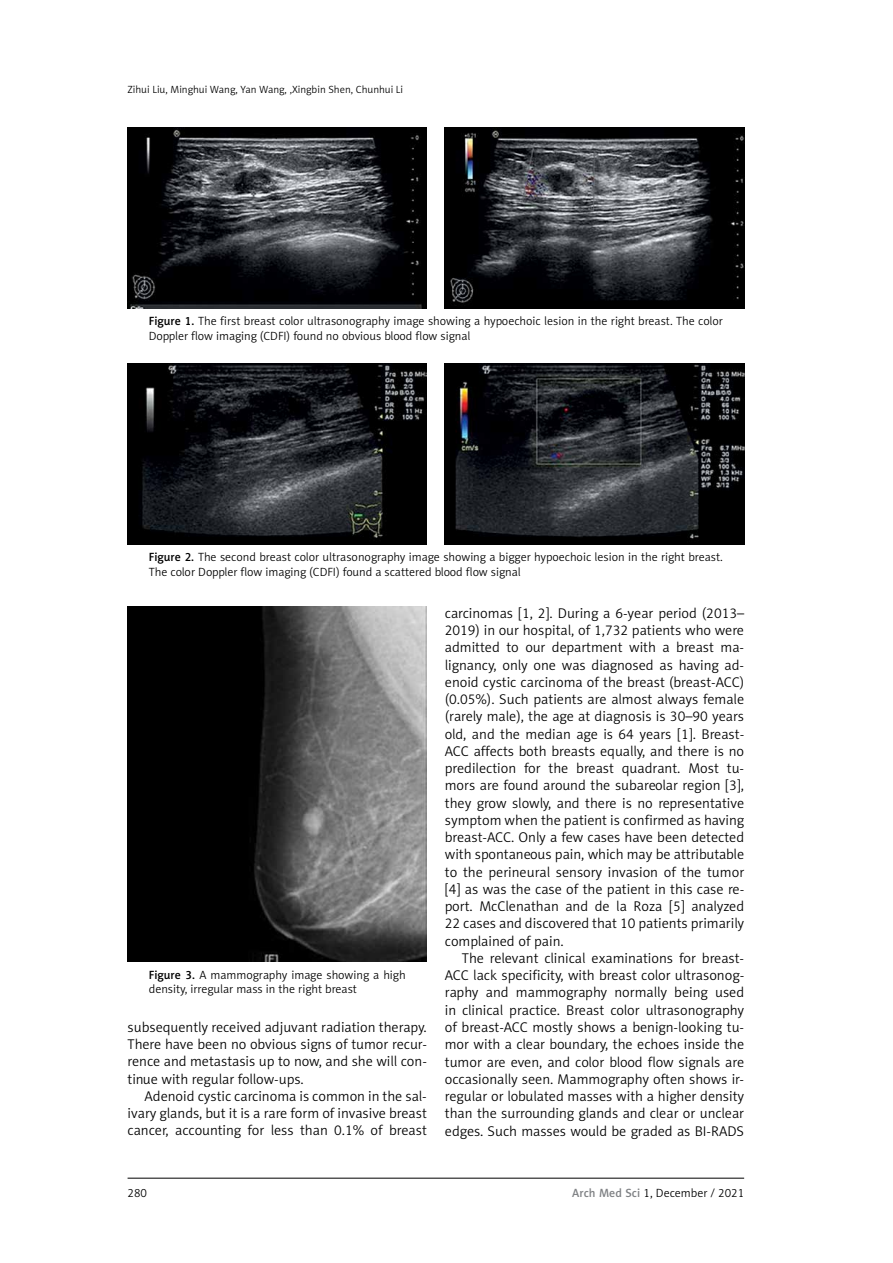
<style>
.page{position:relative;width:893px;height:1263px;background:#fff}
.page>*{position:absolute;margin:0;border:0;box-sizing:border-box;transform-origin:0 0}
.t1{font:14.25px/17.2px "Naomi Sans EFN Light";color:#000;text-align:justify}
.t2{font:12px/14.4px "Naomi Sans EFN Light";color:#000}
.t3{font:10.5px "Naomi Sans EFN Light";color:#000}
.s1{font-family:"Naomi Sans EFN Medium"}
.s2{font-family:"Naomi Sans EFN Medium";color:#808285}
</style>
<div class="page">
<hr style="left:128px;top:1178px;width:616px;height:1px;background:#000">
<img style="left:128px;top:128px;width:299px;height:180px">
<img style="left:128px;top:364px;width:299px;height:180px">
<img style="left:445px;top:128px;width:299px;height:180px">
<img style="left:445px;top:364px;width:299px;height:180px">
<img style="left:128px;top:607px;width:299px;height:355px">
<p class="t3" style="left:128px;top:83px;width:277px">Zihui Liu, Minghui Wang, Yan Wang, ,Xingbin Shen, Chunhui Li</p>
<p class="t2" style="left:149px;top:314px;width:576px"><span class="s1">Figure 1.</span> The first breast color ultrasonography image showing a hypoechoic lesion in the right breast. The color<br>Doppler flow imaging (CDFI) found no obvious blood flow signal</p>
<p class="t2" style="left:149px;top:550px;width:575px"><span class="s1">Figure 2.</span> The second breast color ultrasonography image showing a bigger hypoechoic lesion in the right breast.<br>The color Doppler flow imaging (CDFI) found a scattered blood flow signal</p>
<p class="t2" style="left:149px;top:968px;width:258px"><span class="s1">Figure 3.</span> A mammography image showing a high density, irregular mass in the right breast</p>
<p class="t1" style="left:128px;top:1018px;width:301px">subsequently received adjuvant radiation therapy.<br>There have been no obvious signs of tumor recur&shy;rence and metastasis up to now, and she will con&shy;tinue with regular follow-ups.</p>
<p class="t1" style="left:128px;top:1087px;width:301px;text-indent:17px">Adenoid cystic carcinoma is common in the sal&shy;ivary glands, but it is a rare form of invasive breast cancer, accounting for less than 0.1% of breast</p>
<p class="t1" style="left:445px;top:604px;width:301px">carcinomas [1, 2]. During a 6-year period (2013– 2019) in our hospital, of 1,732 patients who were admitted to our department with a breast ma&shy;lignancy, only one was diagnosed as having ad&shy;enoid cystic carcinoma of the breast (breast-ACC) (0.05%). Such patients are almost always female (rarely male), the age at diagnosis is 30–90 years old, and the median age is 64 years [1]. Breast-ACC affects both breasts equally, and there is no predilection for the breast quadrant. Most tu&shy;mors are found around the subareolar region [3], they grow slowly, and there is no representative symptom when the patient is confirmed as having breast-ACC. Only a few cases have been detected with spontaneous pain, which may be attributable to the perineural sensory invasion of the tumor [4] as was the case of the patient in this case re&shy;port. McClenathan and de la Roza [5] analyzed 22 cases and discovered that 10 patients primarily complained of pain.</p>
<p class="t1" style="left:445px;top:949px;width:301px;text-indent:17px">The relevant clinical examinations for breast-ACC lack specificity, with breast color ultrasonog&shy;raphy and mammography normally being used in clinical practice. Breast color ultrasonography of breast-ACC mostly shows a benign-looking tu&shy;mor with a clear boundary, the echoes inside the tumor are even, and color blood flow signals are occasionally seen. Mammography often shows ir&shy;regular or lobulated masses with a higher density than the surrounding glands and clear or unclear edges. Such masses would be graded as BI-RADS</p>
<p class="t2" style="left:128px;top:1186px;width:21px">280</p>
<p class="t2" style="left:572px;top:1186px;width:173px"><span class="s2">Arch Med Sci</span> 1, December / 2021</p>
</div>
